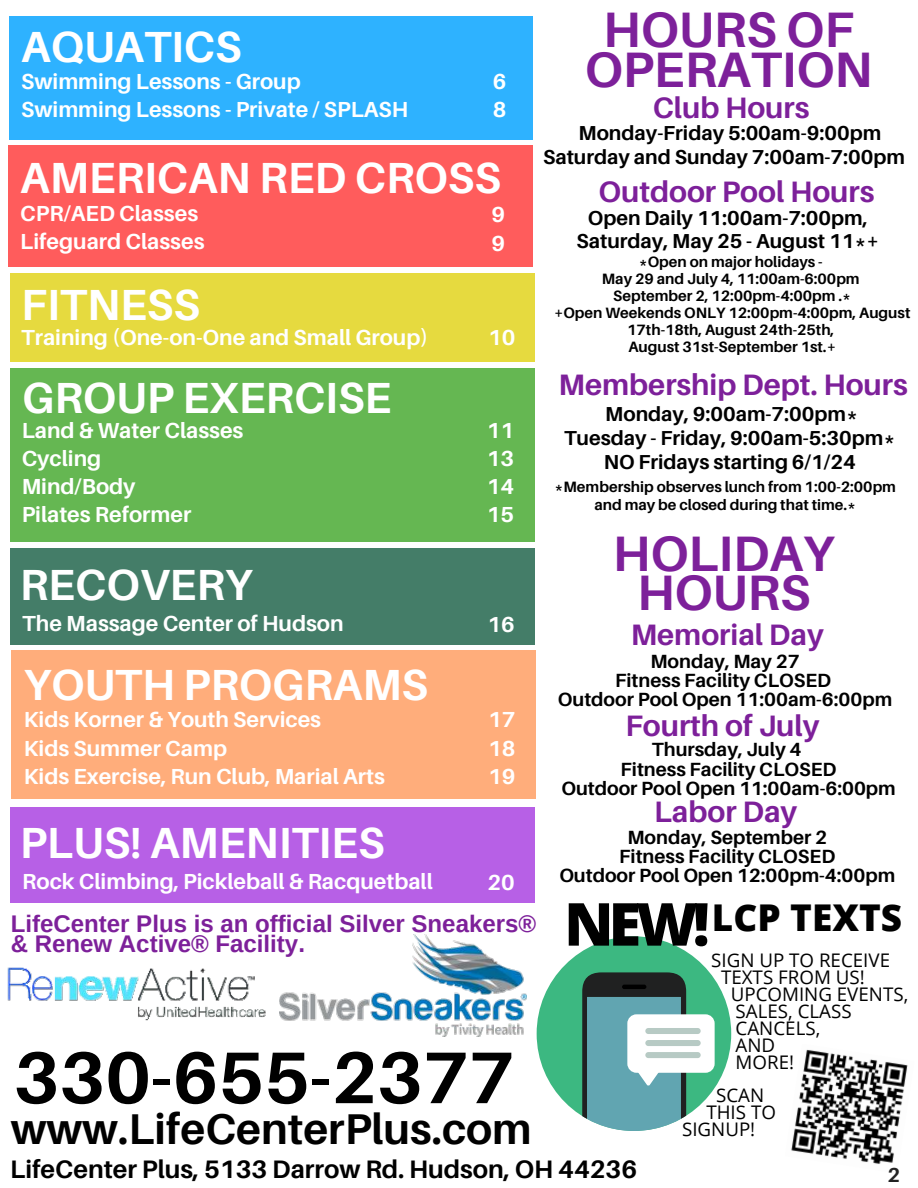
<style>
.page{position:relative;width:918px;height:1188px;background:#fff}
.page>*{position:absolute;margin:0;border:0;box-sizing:border-box;transform-origin:0 0}
.t1{font:700 73.2px "Aileron";color:#000}
.t2{font:800 59.25px "Open Sans";color:#000}
.t3{font:700 49.8px/39.3px "Aileron";color:#7d209a;text-align:center}
.t4{font:700 43.65px "Aileron";color:#fff}
.t5{font:700 43.05px "Aileron";color:#000}
.t6{font:800 36.9px "Open Sans";color:#000}
.t7{font:700 29.55px "Aileron";color:#7d209a}
.t8{font:700 25.35px "Aileron";color:#000}
.t9{font:700 24px/20.2px "Arimo";color:#7d209a}
.t10{font:700 21.75px/28.2px "Aileron";color:#fff}
.t11{font:700 20.25px/23.7px "Aileron";color:#000;text-align:center}
.t12{font:700 20.25px "Aileron";color:#222}
.t13{font:700 19.2px/19.2px "Aileron";color:#000;text-align:center}
.t14{font:18.75px "Open Sans";color:#000}
.t15{font:700 15px/16.8px "Aileron";color:#000;text-align:center}
</style>
<div class="page">
<img style="left:284px;top:935px;width:243px;height:102px">
<img style="left:7px;top:967px;width:277px;height:54px">
<div style="left:9px;top:16px;width:523px;height:124px;background:#2eb2ff"></div>
<div style="left:8px;top:146px;width:524px;height:120px;background:#ff5c5c"></div>
<div style="left:10px;top:368px;width:524px;height:174px;background:#65b752"></div>
<div style="left:10px;top:273px;width:524px;height:88px;background:#e6da3f"></div>
<div style="left:11px;top:651px;width:525px;height:147px;background:#ffad7b"></div>
<div style="left:11px;top:549px;width:524px;height:95px;background:#447d68"></div>
<div style="left:11px;top:807px;width:524px;height:96px;background:#b760e6"></div>
<div style="left:537px;top:936px;width:194px;height:195px;background:#3cb881;border-radius:50%"></div>
<div style="left:627px;top:1014px;width:88px;height:59px;background:#fff;border-radius:9px"></div>
<svg style="left:582px;top:972px;width:104px;height:159px"></svg>
<div style="left:645px;top:1028px;width:56px;height:6px;background:#b7cac4;border-radius:3px"></div>
<div style="left:645px;top:1040px;width:56px;height:6px;background:#b7cac4;border-radius:3px"></div>
<div style="left:645px;top:1052px;width:56px;height:6px;background:#b7cac4;border-radius:3px"></div>
<img style="left:791px;top:1049px;width:117px;height:115px">
<h3 class="t4" style="left:21px;top:23px;width:222px">AQUATICS</h3>
<p class="t10" style="left:21px;top:68px;width:389px">Swimming Lessons - Group<br>Swimming Lessons - Private / SPLASH</p>
<p class="t10" style="left:493px;top:68px;width:15px">6<br>8</p>
<h3 class="t4" style="left:20px;top:154px;width:482px">AMERICAN RED CROSS</h3>
<p class="t10" style="left:20px;top:200px;width:186px">CPR/AED Classes<br>Lifeguard Classes</p>
<p class="t10" style="left:492px;top:201px;width:15px">9<br>9</p>
<h3 class="t4" style="left:21px;top:280px;width:180px">FITNESS</h3>
<p class="t10" style="left:21px;top:323px;width:409px">Training (One-on-One and Small Group)</p>
<p class="t10" style="left:488px;top:323px;width:29px">10</p>
<h3 class="t4" style="left:22px;top:373px;width:371px">GROUP EXERCISE</h3>
<p class="t10" style="left:22px;top:416px;width:223px">Land &amp; Water Classes<br>Cycling<br>Mind/Body<br>Pilates Reformer</p>
<p class="t10" style="left:487px;top:417px;width:29px;text-align:justify">11<br>13<br>14<br>15</p>
<h3 class="t4" style="left:20px;top:560px;width:234px">RECOVERY</h3>
<p class="t10" style="left:22px;top:609px;width:323px">The Massage Center of Hudson</p>
<p class="t10" style="left:488px;top:611px;width:29px">16</p>
<h3 class="t4" style="left:24px;top:660px;width:406px">YOUTH PROGRAMS</h3>
<p class="t10" style="left:24px;top:706px;width:363px">Kids Korner &amp; Youth Services<br>Kids Summer Camp<br>Kids Exercise, Run Club, Marial Arts</p>
<p class="t10" style="left:488px;top:706px;width:29px;text-align:justify">17<br>18<br>19</p>
<h3 class="t4" style="left:20px;top:818px;width:366px">PLUS! AMENITIES</h3>
<p class="t10" style="left:22px;top:868px;width:412px">Rock Climbing, Pickleball &amp; Racquetball</p>
<p class="t10" style="left:488px;top:869px;width:29px">20</p>
<h3 class="t3" style="left:585px;top:10px;width:289px">HOURS OF<br>OPERATION</h3>
<h3 class="t7" style="left:653px;top:91px;width:158px">Club Hours</h3>
<p class="t11" style="left:543px;top:122px;width:363px">Monday-Friday 5:00am-9:00pm<br>Saturday and Sunday 7:00am-7:00pm</p>
<h3 class="t7" style="left:599px;top:175px;width:277px">Outdoor Pool Hours</h3>
<p class="t11" style="left:576px;top:206px;width:304px">Open Daily 11:00am-7:00pm,<br>Saturday, May 25 - August 11*+</p>
<p class="t15" style="left:554px;top:254px;width:358px">*Open on major holidays -<br>May 29 and July 4, 11:00am-6:00pm<br>September 2, 12:00pm-4:00pm .*<br>+Open Weekends ONLY 12:00pm-4:00pm, August<br>17th-18th, August 24th-25th,<br>August 31st-September 1st.+</p>
<h3 class="t7" style="left:559px;top:368px;width:351px">Membership Dept. Hours</h3>
<p class="t11" style="left:564px;top:403px;width:333px">Monday, 9:00am-7:00pm*<br>Tuesday - Friday, 9:00am-5:30pm*<br>NO Fridays starting 6/1/24</p>
<p class="t15" style="left:555px;top:478px;width:343px;line-height:18px">*Membership observes lunch from 1:00-2:00pm and may be closed during that time.*</p>
<h3 class="t3" style="left:613px;top:534px;width:223px">HOLIDAY<br>HOURS</h3>
<h3 class="t7" style="left:631px;top:618px;width:195px">Memorial Day</h3>
<p class="t13" style="left:558px;top:652px;width:336px">Monday, May 27<br>Fitness Facility CLOSED<br>Outdoor Pool Open 11:00am-6:00pm</p>
<h3 class="t7" style="left:625px;top:709px;width:196px">Fourth of July</h3>
<p class="t13" style="left:561px;top:740px;width:336px">Thursday, July 4<br>Fitness Facility CLOSED<br>Outdoor Pool Open 11:00am-6:00pm</p>
<h3 class="t7" style="left:654px;top:795px;width:145px">Labor Day</h3>
<p class="t13" style="left:559px;top:828px;width:337px">Monday, September 2<br>Fitness Facility CLOSED<br>Outdoor Pool Open 12:00pm-4:00pm</p>
<p class="t9" style="left:11px;top:914px;width:527px">LifeCenter Plus is an official Silver Sneakers® &amp; Renew Active® Facility.</p>
<h1 class="t1" style="left:14px;top:1037px;width:502px">330-655-2377</h1>
<h3 class="t5" style="left:11px;top:1105px;width:522px">www.LifeCenterPlus.com</h3>
<h2 class="t2" style="left:564px;top:879px;width:147px">NEW!</h2>
<h3 class="t6" style="left:712px;top:890px;width:192px">LCP TEXTS</h3>
<p class="t14" style="left:711px;top:948px;width:180px">SIGN UP TO RECEIVE</p>
<p class="t14" style="left:721px;top:965px;width:145px">TEXTS FROM US!</p>
<p class="t14" style="left:731px;top:982px;width:179px">UPCOMING EVENTS,</p>
<p class="t14" style="left:736px;top:998px;width:118px">SALES, CLASS</p>
<p class="t14" style="left:736px;top:1015px;width:86px">CANCELS,</p>
<p class="t14" style="left:736px;top:1032px;width:41px">AND</p>
<p class="t14" style="left:736px;top:1049px;width:60px">MORE!</p>
<p class="t14" style="left:716px;top:1083px;width:50px">SCAN</p>
<p class="t14" style="left:706px;top:1100px;width:71px">THIS TO</p>
<p class="t14" style="left:682px;top:1117px;width:75px">SIGNUP!</p>
<p class="t8" style="left:10px;top:1155px;width:629px">LifeCenter Plus, 5133 Darrow Rd. Hudson, OH 44236</p>
<p class="t12" style="left:888px;top:1163px;width:14px">2</p>
</div>
